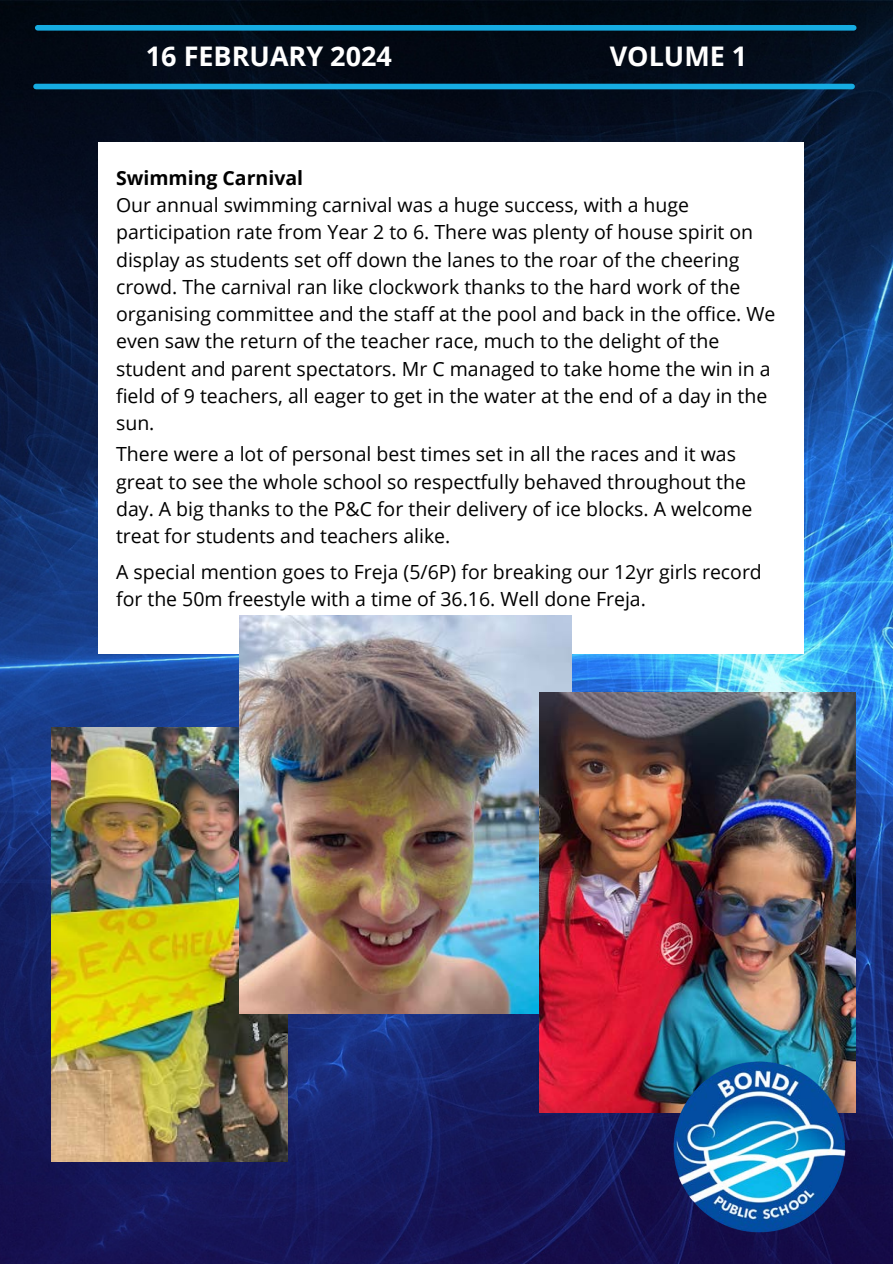
<style>
.page{position:relative;width:893px;height:1264px;background:#fff}
.page>*{position:absolute;margin:0;border:0;box-sizing:border-box;transform-origin:0 0}
.t1{font:700 27px "Open Sans";color:#fff}
.t2{font:19.5px/27.3px "Open Sans";color:#000}
.t3{font:700 19.5px "Open Sans";color:#000}
</style>
<div class="page">
<img style="left:0;top:0;width:892px;height:1263px">
<div style="left:98px;top:142px;width:705px;height:511px;background:#fff"></div>
<div style="left:36px;top:84px;width:816px;height:5px;background:#16ace2"></div>
<div style="left:38px;top:25px;width:815px;height:6px;background:#16ace2"></div>
<img style="left:51px;top:728px;width:237px;height:433px">
<img style="left:240px;top:615px;width:331px;height:398px">
<img style="left:539px;top:692px;width:316px;height:420px">
<img style="left:649px;top:1052px;width:220px;height:192px">
<h1 class="t1" style="left:146px;top:37px;width:247px">16 FEBRUARY 2024</h1>
<h1 class="t1" style="left:609px;top:37px;width:139px">VOLUME 1</h1>
<p class="t3" style="left:116px;top:164px;width:189px">Swimming Carnival</p>
<p class="t2" style="left:116px;top:191px;width:661px">Our annual swimming carnival was a huge success, with a huge participation rate from Year 2 to 6. There was plenty of house spirit on display as students set off down the lanes to the roar of the cheering crowd. The carnival ran like clockwork thanks to the hard work of the organising committee and the staff at the pool and back in the office. We even saw the return of the teacher race, much to the delight of the student and parent spectators. Mr C managed to take home the win in a field of 9 teachers, all eager to get in the water at the end of a day in the sun.</p>
<p class="t2" style="left:116px;top:440px;width:637px">There were a lot of personal best times set in all the races and it was great to see the whole school so respectfully behaved throughout the day. A big thanks to the P&amp;C for their delivery of ice blocks. A welcome treat for students and teachers alike.</p>
<p class="t2" style="left:116px;top:557px;width:647px">A special mention goes to Freja (5/6P) for breaking our 12yr girls record for the 50m freestyle with a time of 36.16. Well done Freja.</p>
</div>
